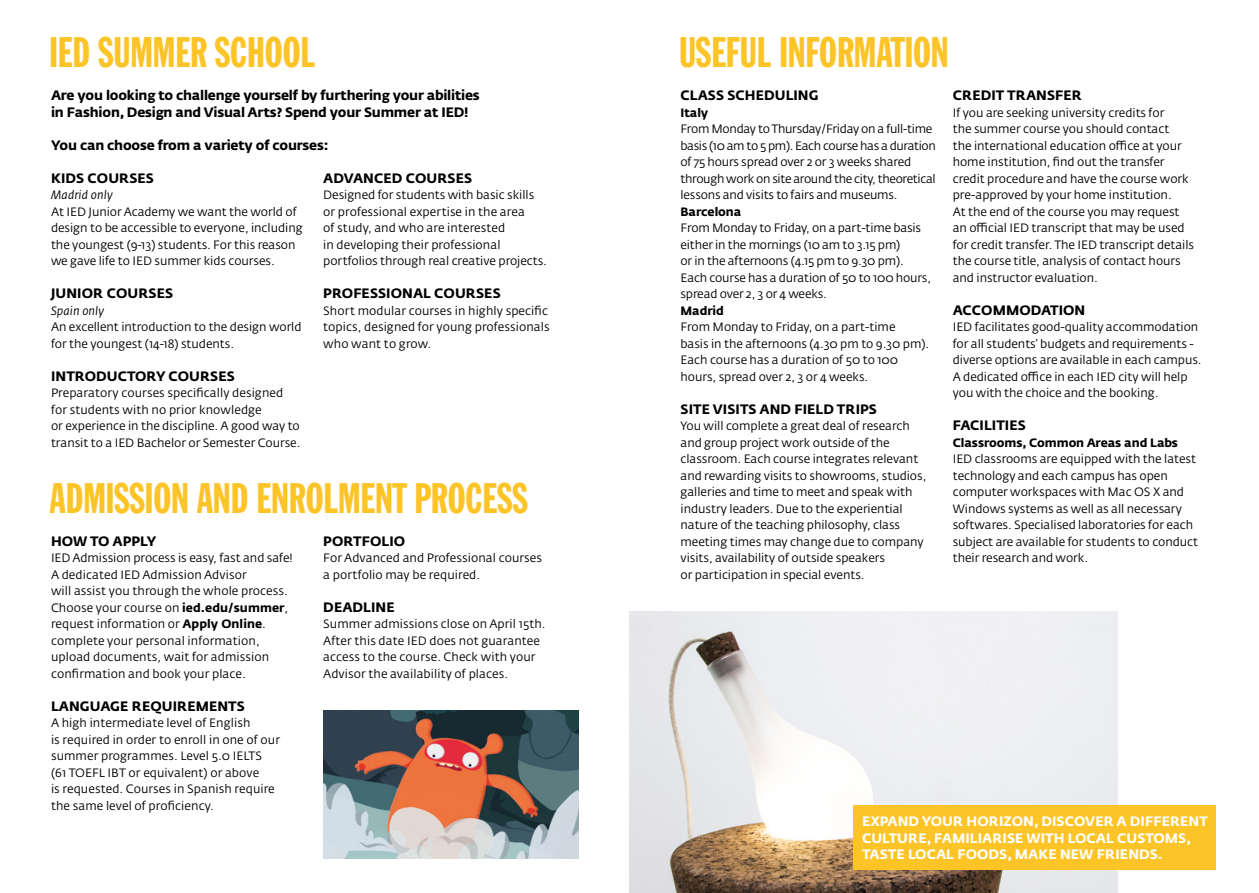
<style>
.page{position:relative;width:1259px;height:893px;background:#fff}
.page>*{position:absolute;margin:0;border:0;box-sizing:border-box;transform-origin:0 0}
.t1{font:42px "Franklin Gothic Std Extra Cond";letter-spacing:-.005em;color:#fdc428}
.t2{font:700 13.5px "Fedra Sans Alt Std";letter-spacing:.005em;color:#000}
.t3{font:700 13.5px/16.5px "Fedra Sans Alt Std";letter-spacing:-.015em;color:#000}
.t4{font:700 13.5px/16.5px "Fedra Sans Alt Std";letter-spacing:.005em;color:#fff}
.t5{font:12px/16.5px "Fedra Sans Alt Std";letter-spacing:-.005em;color:#000}
.t6{font:12px/16.5px "Fedra Sans Alt Std";letter-spacing:-.025em;color:#000}
.t7{font:700 12px "Fedra Sans Alt Std";letter-spacing:-.005em;color:#000}
.t8{font:italic 12px "Fedra Sans Alt Std";letter-spacing:.005em;color:#000}
.s1{font-weight:700}
</style>
<div class="page">
<img style="left:629px;top:612px;width:488px;height:281px">
<img style="left:323px;top:711px;width:255px;height:148px">
<div style="left:853px;top:805px;width:363px;height:65px;background:#fdc428"></div>
<h1 class="t1" style="left:50px;top:30px;width:267px">IED SUMMER SCHOOL</h1>
<p class="t3" style="left:51px;top:87px;width:430px">Are you looking to challenge yourself by furthering your abilities in Fashion, Design and Visual Arts? Spend your Summer at IED!</p>
<p class="t3" style="left:51px;top:137px;width:279px">You can choose from a variety of courses:</p>
<p class="t2" style="left:51px;top:169px;width:104px">KIDS COURSES</p>
<p class="t8" style="left:51px;top:187px;width:63px">Madrid only</p>
<p class="t5" style="left:51px;top:203px;width:253px">At IED Junior Academy we want the world of design to be accessible to everyone, including the youngest (9-13) students. For this reason we gave life to IED summer kids courses.</p>
<p class="t2" style="left:51px;top:285px;width:123px">JUNIOR COURSES</p>
<p class="t8" style="left:51px;top:303px;width:55px">Spain only</p>
<p class="t5" style="left:51px;top:319px;width:252px">An excellent introduction to the design world for the youngest (14-18) students.</p>
<p class="t2" style="left:51px;top:367px;width:185px">INTRODUCTORY COURSES</p>
<p class="t5" style="left:51px;top:385px;width:251px">Preparatory courses specifically designed for students with no prior knowledge<br>or experience in the discipline. A good way to transit to a IED Bachelor or Semester Course.</p>
<p class="t2" style="left:323px;top:169px;width:150px">ADVANCED COURSES</p>
<p class="t5" style="left:323px;top:187px;width:225px">Designed for students with basic skills or professional expertise in the area<br>of study, and who are interested<br>in developing their professional portfolios through real creative projects.</p>
<p class="t2" style="left:323px;top:285px;width:179px">PROFESSIONAL COURSES</p>
<p class="t5" style="left:323px;top:302px;width:228px">Short modular courses in highly specific topics, designed for young professionals who want to grow.</p>
<h1 class="t1" style="left:50px;top:475px;width:480px">ADMISSION AND ENROLMENT PROCESS</h1>
<p class="t2" style="left:51px;top:532px;width:107px">HOW TO APPLY</p>
<p class="t5" style="left:51px;top:550px;width:243px">IED Admission process is easy, fast and safe!<br>A dedicated IED Admission Advisor<br>will assist you through the whole process.<br>Choose your course on <span class="s1">ied.edu/summer</span>, request information or <span class="s1">Apply Online</span>. complete your personal information, upload documents, wait for admission confirmation and book your place.</p>
<p class="t2" style="left:51px;top:697px;width:195px">LANGUAGE REQUIREMENTS</p>
<p class="t5" style="left:51px;top:715px;width:230px">A high intermediate level of English<br>is required in order to enroll in one of our summer programmes. Level 5.0 IELTS (61 TOEFL IBT or equivalent) or above<br>is requested. Courses in Spanish require the same level of proficiency.</p>
<p class="t2" style="left:323px;top:532px;width:83px">PORTFOLIO</p>
<p class="t5" style="left:323px;top:550px;width:220px">For Advanced and Professional courses a portfolio may be required.</p>
<p class="t2" style="left:323px;top:598px;width:73px">DEADLINE</p>
<p class="t5" style="left:323px;top:616px;width:224px">Summer admissions close on April 15th.<br>After this date IED does not guarantee access to the course. Check with your Advisor the availability of places.</p>
<h1 class="t1" style="left:679px;top:30px;width:271px">USEFUL INFORMATION</h1>
<p class="t2" style="left:680px;top:87px;width:140px">CLASS SCHEDULING</p>
<p class="t7" style="left:680px;top:105px;width:29px">Italy</p>
<p class="t6" style="left:680px;top:121px;width:257px">From Monday to Thursday/Friday on a full-time basis (10 am to 5 pm). Each course has a duration of 75 hours spread over 2 or 3 weeks shared through work on site around the city, theoretical lessons and visits to fairs and museums.</p>
<p class="t7" style="left:680px;top:204px;width:62px">Barcelona</p>
<p class="t5" style="left:680px;top:220px;width:252px">From Monday to Friday, on a part-time basis either in the mornings (10 am to 3.15 pm)<br>or in the afternoons (4.15 pm to 9.30 pm).<br>Each course has a duration of 50 to 100 hours, spread over 2, 3 or 4 weeks.</p>
<p class="t7" style="left:680px;top:303px;width:45px">Madrid</p>
<p class="t5" style="left:680px;top:319px;width:250px">From Monday to Friday, on a part-time<br>basis in the afternoons (4.30 pm to 9.30 pm).<br>Each course has a duration of 50 to 100 hours, spread over 2, 3 or 4 weeks.</p>
<p class="t2" style="left:680px;top:400px;width:198px">SITE VISITS AND FIELD TRIPS</p>
<p class="t5" style="left:680px;top:418px;width:247px">You will complete a great deal of research and group project work outside of the classroom. Each course integrates relevant and rewarding visits to showrooms, studios, galleries and time to meet and speak with industry leaders. Due to the experiential nature of the teaching philosophy, class meeting times may change due to company visits, availability of outside speakers<br>or participation in special events.</p>
<p class="t2" style="left:953px;top:87px;width:131px">CREDIT TRANSFER</p>
<p class="t5" style="left:952px;top:104px;width:243px">If you are seeking university credits for<br>the summer course you should contact<br>the international education office at your home institution, find out the transfer credit procedure and have the course work pre-approved by your home institution.<br>At the end of the course you may request an official IED transcript that may be used for credit transfer. The IED transcript details the course title, analysis of contact hours and instructor evaluation.</p>
<p class="t2" style="left:953px;top:301px;width:134px">ACCOMMODATION</p>
<p class="t5" style="left:952px;top:319px;width:250px">IED facilitates good-quality accommodation for all students’ budgets and requirements - diverse options are available in each campus.<br>A dedicated office in each IED city will help you with the choice and the booking.</p>
<p class="t2" style="left:953px;top:417px;width:74px">FACILITIES</p>
<p class="t7" style="left:952px;top:435px;width:227px">Classrooms, Common Areas and Labs</p>
<p class="t5" style="left:952px;top:451px;width:247px">IED classrooms are equipped with the latest technology and each campus has open computer workspaces with Mac OS X and Windows systems as well as all necessary softwares. Specialised laboratories for each subject are available for students to conduct their research and work.</p>
<p class="t4" style="left:862px;top:813px;width:347px">EXPAND YOUR HORIZON, DISCOVER A DIFFERENT<br>CULTURE, FAMILIARISE WITH LOCAL CUSTOMS,<br>TASTE LOCAL FOODS, MAKE NEW FRIENDS.</p>
</div>
